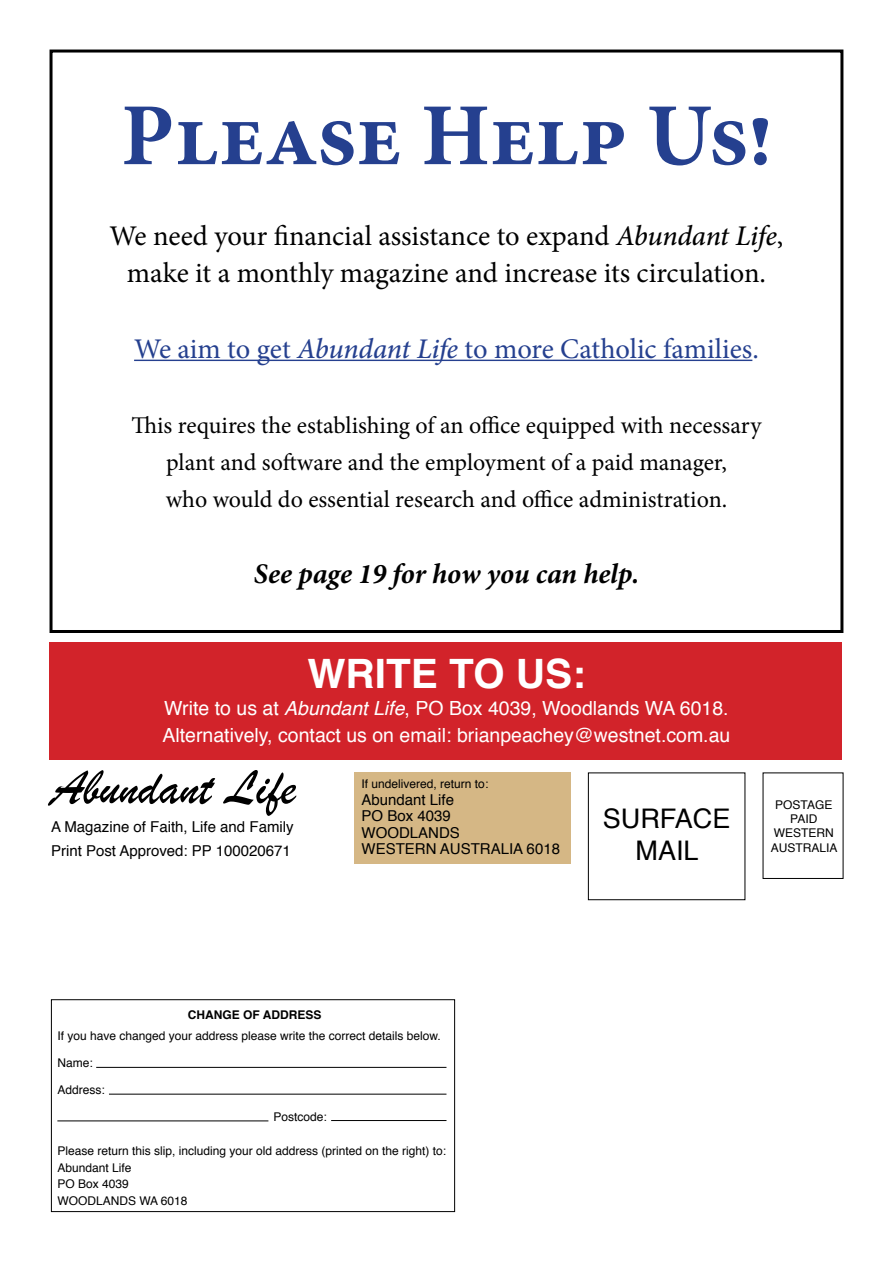
<style>
.page{position:relative;width:893px;height:1263px;background:#fff}
.page>*{position:absolute;margin:0;border:0;box-sizing:border-box;transform-origin:0 0}
.t1{font:700 88.5px "Minion Pro";color:#25408f}
.t2{font:51px "Brush Script";color:#000}
.t3{font:700 40.5px "Helvetica";color:#fff}
.t4{font:28.5px/37.5px "Minion Pro";letter-spacing:-.005em;color:#000;text-align:center}
.t5{font:28.5px "Minion Pro";color:#25408f}
.t6{font:italic 700 28.5px "Minion Pro";letter-spacing:-.005em;color:#000}
.t7{font:27px/32.4px "Helvetica";color:#000;text-align:center}
.t8{font:24px/37.5px "Minion Pro";letter-spacing:-.005em;color:#000;text-align:center}
.t9{font:19.5px/27px "Helvetica";color:#fff}
.t10{font:15px/16.5px "Helvetica";color:#000}
.t11{font:12px/14.4px "Helvetica";color:#000;text-align:center}
.t12{font:700 12px "Helvetica";color:#000}
.s1{font-weight:500;font-style:italic}
.s2{font-style:italic}
</style>
<div class="page">
<div style="left:51px;top:999px;width:404px;height:213px;border:1px solid #000"></div>
<div style="left:354px;top:772px;width:217px;height:92px;background:#d5b785"></div>
<div style="left:50px;top:50px;width:793px;height:583px;border:3px solid #000"></div>
<hr style="left:134px;top:360px;width:618px;height:1px;background:#25408f">
<div style="left:588px;top:772px;width:157px;height:128px;border:1px solid #000"></div>
<hr style="left:96px;top:1067px;width:350px;height:1px;background:#000">
<hr style="left:109px;top:1094px;width:337px;height:1px;background:#000">
<hr style="left:57px;top:1121px;width:211px;height:1px;background:#000">
<hr style="left:331px;top:1120px;width:115px;height:1px;background:#000">
<div style="left:50px;top:642px;width:792px;height:117px;background:#d2232a"></div>
<h1 class="t1" style="left:121px;top:74px;width:652px">Please Help Us!</h1>
<h3 class="t4" style="left:110px;top:217px;width:675px">We need your financial assistance to expand <span class="s1">Abundant Life</span>, make it a monthly magazine and increase its circulation.</h3>
<h3 class="t5" style="left:134px;top:329px;width:626px">We aim to get <span class="s1">Abundant Life</span> to more Catholic families.</h3>
<h3 class="t8" style="left:132px;top:406px;width:631px">This requires the establishing of an office equipped with necessary plant and software and the employment of a paid manager,<br>who would do essential research and office administration.</h3>
<h3 class="t6" style="left:254px;top:553px;width:387px">See page 19 for how you can help.</h3>
<h3 class="t3" style="left:307px;top:641px;width:280px">WRITE TO US:</h3>
<h3 class="t9" style="left:163px;top:695px;width:569px">Write to us at <span class="s2">Abundant Life</span>, PO Box 4039, Woodlands WA 6018.<br>Alternatively, contact us on email: brianpeachey@westnet.com.au</h3>
<h2 class="t2" style="left:51px;top:756px;width:246px">Abundant Life</h2>
<p class="t10" style="left:51px;top:815px;width:244px;line-height:24px">A Magazine of Faith, Life and Family<br>Print Post Approved: PP 100020671</p>
<p class="t11" style="left:362px;top:777px;width:128px">If undelivered, return to:</p>
<p class="t10" style="left:362px;top:792px;width:200px">Abundant Life<br>PO Box 4039<br>WOODLANDS<br>WESTERN AUSTRALIA 6018</p>
<h3 class="t7" style="left:603px;top:803px;width:129px">SURFACE<br>MAIL</h3>
<p class="t11" style="left:771px;top:797px;width:68px">POSTAGE<br>PAID<br>WESTERN<br>AUSTRALIA</p>
<p class="t12" style="left:188px;top:1005px;width:135px">CHANGE OF ADDRESS</p>
<p class="t11" style="left:57px;top:1029px;width:385px">If you have changed your address please write the correct details below.</p>
<p class="t11" style="left:57px;top:1056px;width:37px">Name:</p>
<p class="t11" style="left:57px;top:1083px;width:49px">Address:</p>
<p class="t11" style="left:273px;top:1110px;width:55px">Postcode:</p>
<p class="t11" style="left:57px;top:1143px;width:390px;line-height:16.5px;text-align:left">Please return this slip, including your old address (printed on the right) to:<br>Abundant Life<br>PO Box 4039<br>WOODLANDS WA 6018</p>
</div>
